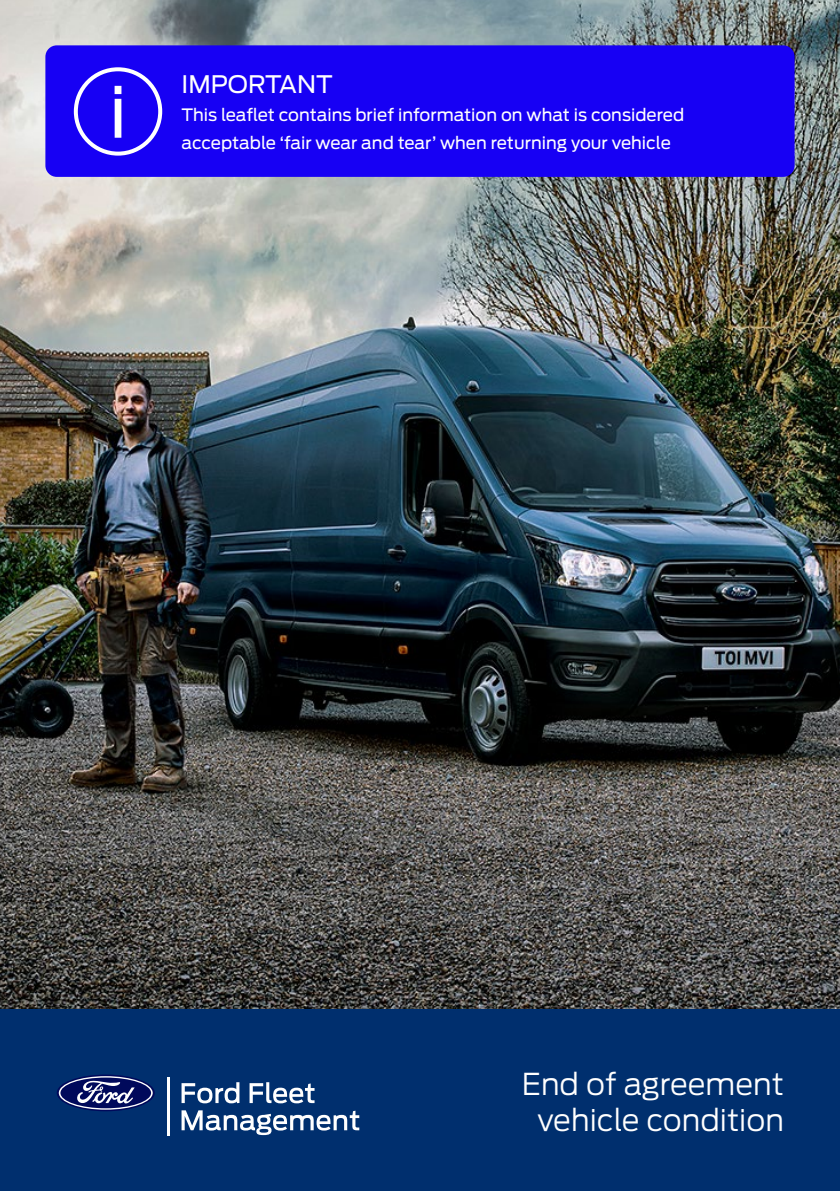
<style>
.page{position:relative;width:840px;height:1191px;background:#fff}
.page>*{position:absolute;margin:0;border:0;box-sizing:border-box;transform-origin:0 0}
.t1{font:70px "Ford Antenna";color:#fff}
.t2{font:300 30px/36px "Ford Antenna";color:#fff;text-align:center}
.t3{font:24px "Ford Antenna";color:#fff}
.t4{font:17px/28px "Ford Antenna";color:#fff}
</style>
<div class="page">
<img style="left:0;top:0;width:839px;height:1009px">
<div style="left:0;top:1009px;width:839px;height:182px;background:#002f6e"></div>
<svg style="left:57px;top:1074px;width:98px;height:37px"></svg>
<svg style="left:59px;top:1076px;width:94px;height:33px"></svg>
<hr style="left:167px;top:1077px;width:2px;height:58px;background:#fff">
<svg style="left:181px;top:1082px;width:58px;height:21px"></svg>
<svg style="left:249px;top:1082px;width:65px;height:21px"></svg>
<svg style="left:181px;top:1110px;width:178px;height:25px"></svg>
<div style="left:45px;top:45px;width:749px;height:132px;background:#1700f4;border-radius:11px"></div>
<div style="left:74px;top:67px;width:88px;height:89px;border:4px solid #fff;border-radius:50%"></div>
<h1 class="t1" style="left:109px;top:52px;width:19px">i</h1>
<h3 class="t3" style="left:181px;top:63px;width:152px">IMPORTANT</h3>
<p class="t4" style="left:181px;top:99px;width:504px">This leaflet contains brief information on what is considered acceptable ‘fair wear and tear’ when returning your vehicle</p>
<h2 class="t2" style="left:521px;top:1062px;width:263px">End of agreement vehicle condition</h2>
</div>
